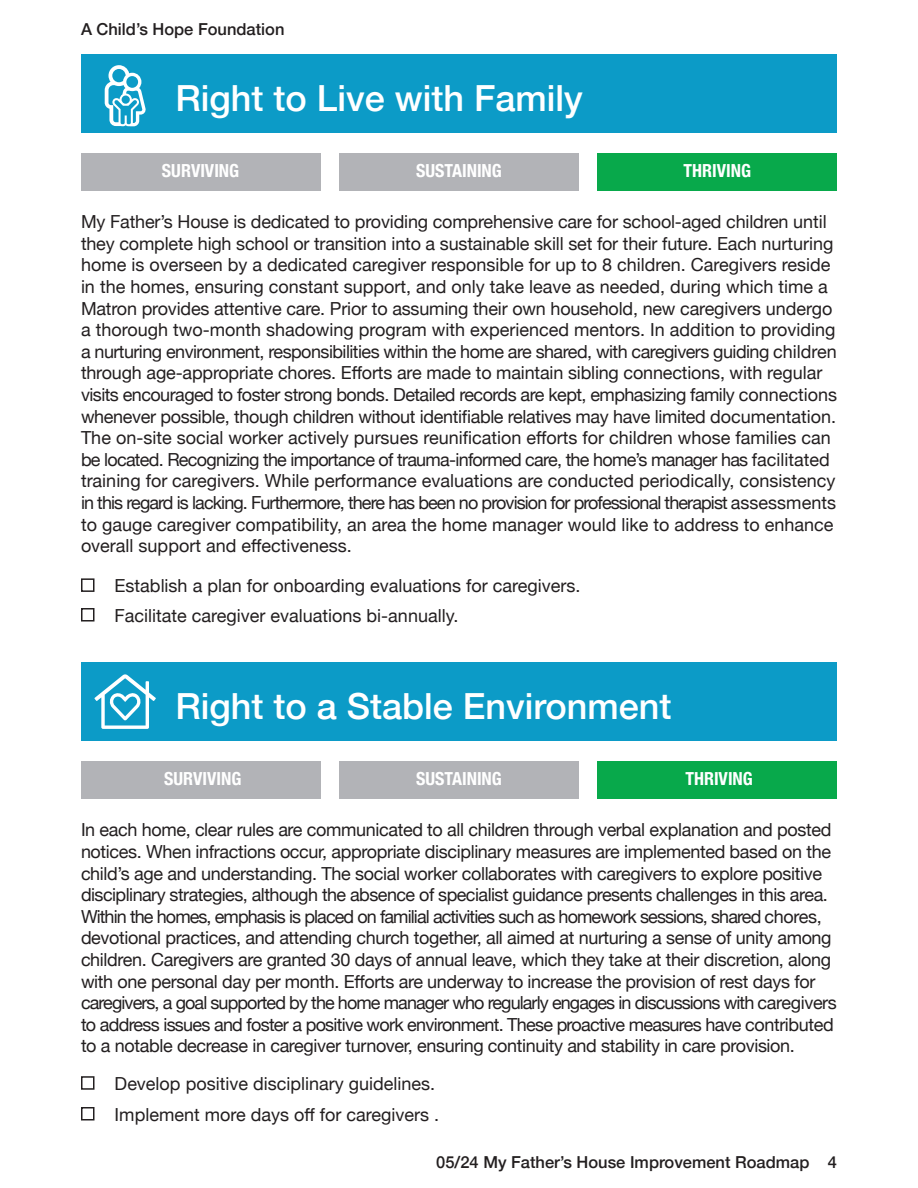
<style>
.page{position:relative;width:918px;height:1188px;background:#fff}
.page>*{position:absolute;margin:0;border:0;box-sizing:border-box;transform-origin:0 0}
.t1{font:500 36px "Helvetica Neue";color:#fff}
.Body{font:18px/21.6px "Helvetica Neue";letter-spacing:-.02em;color:#231f20}
.Body-2{font:18px "Helvetica Neue";color:#231f20}
.Table_Header{font:700 condensed 18px "Helvetica Neue";color:#fff}
.Numbering{font:500 16.5px "Helvetica Neue";color:#231f20}
</style>
<div class="page">
<div style="left:81px;top:54px;width:756px;height:79px;background:#0c9bc7"></div>
<div style="left:81px;top:662px;width:756px;height:79px;background:#0c9bc7"></div>
<svg style="left:95px;top:674px;width:61px;height:55px"></svg>
<div style="left:81px;top:1076px;width:13px;height:14px;border:2px solid #231f20"></div>
<div style="left:81px;top:1107px;width:13px;height:13px;border:2px solid #231f20"></div>
<svg style="left:105px;top:65px;width:41px;height:61px"></svg>
<div style="left:81px;top:578px;width:13px;height:14px;border:2px solid #231f20"></div>
<div style="left:81px;top:608px;width:13px;height:14px;border:2px solid #231f20"></div>
<div style="left:81px;top:153px;width:239px;height:38px;background:#b2b3b7"></div>
<div style="left:81px;top:761px;width:239px;height:38px;background:#b2b3b7"></div>
<div style="left:339px;top:153px;width:240px;height:38px;background:#b2b3b7"></div>
<div style="left:339px;top:761px;width:240px;height:38px;background:#b2b3b7"></div>
<div style="left:598px;top:153px;width:239px;height:38px;background:#08a94b"></div>
<div style="left:598px;top:761px;width:239px;height:38px;background:#08a94b"></div>
<p class="Numbering" style="left:81px;top:16px;width:205px">A Child’s Hope Foundation</p>
<h3 class="t1" style="left:176px;top:69px;width:409px">Right to Live with Family</h3>
<p class="Table_Header" style="left:162px;top:156px;width:79px">SURVIVING</p>
<p class="Table_Header" style="left:416px;top:156px;width:87px">SUSTAINING</p>
<p class="Table_Header" style="left:684px;top:156px;width:69px">THRIVING</p>
<p class="Body" style="left:81px;top:212px;width:758px">My Father’s House is dedicated to providing comprehensive care for school-aged children until they complete high school or transition into a sustainable skill set for their future. Each nurturing home is overseen by a dedicated caregiver responsible for up to 8 children. Caregivers reside in the homes, ensuring constant support, and only take leave as needed, during which time a Matron provides attentive care. Prior to assuming their own household, new caregivers undergo a thorough two-month shadowing program with experienced mentors. In addition to providing a nurturing environment, responsibilities within the home are shared, with caregivers guiding children through age-appropriate chores. Efforts are made to maintain sibling connections, with regular visits encouraged to foster strong bonds. Detailed records are kept, emphasizing family connections whenever possible, though children without identifiable relatives may have limited documentation.<br>The on-site social worker actively pursues reunification efforts for children whose families can be located. Recognizing the importance of trauma-informed care, the home’s manager has facilitated training for caregivers. While performance evaluations are conducted periodically, consistency in this regard is lacking. Furthermore, there has been no provision for professional therapist assessments to gauge caregiver compatibility, an area the home manager would like to address to enhance overall support and effectiveness.</p>
<p class="Body-2" style="left:115px;top:573px;width:467px">Establish a plan for onboarding evaluations for caregivers.</p>
<p class="Body-2" style="left:115px;top:602px;width:345px">Facilitate caregiver evaluations bi-annually.</p>
<h3 class="t1" style="left:176px;top:677px;width:498px">Right to a Stable Environment</h3>
<p class="Table_Header" style="left:164px;top:764px;width:79px">SURVIVING</p>
<p class="Table_Header" style="left:416px;top:764px;width:87px">SUSTAINING</p>
<p class="Table_Header" style="left:685px;top:764px;width:69px">THRIVING</p>
<p class="Body" style="left:81px;top:820px;width:757px">In each home, clear rules are communicated to all children through verbal explanation and posted notices. When infractions occur, appropriate disciplinary measures are implemented based on the child’s age and understanding. The social worker collaborates with caregivers to explore positive disciplinary strategies, although the absence of specialist guidance presents challenges in this area.<br>Within the homes, emphasis is placed on familial activities such as homework sessions, shared chores, devotional practices, and attending church together, all aimed at nurturing a sense of unity among children. Caregivers are granted 30 days of annual leave, which they take at their discretion, along with one personal day per month. Efforts are underway to increase the provision of rest days for caregivers, a goal supported by the home manager who regularly engages in discussions with caregivers to address issues and foster a positive work environment. These proactive measures have contributed to a notable decrease in caregiver turnover, ensuring continuity and stability in care provision.</p>
<p class="Body-2" style="left:115px;top:1070px;width:322px">Develop positive disciplinary guidelines.</p>
<p class="Body-2" style="left:115px;top:1101px;width:326px">Implement more days off for caregivers .</p>
<p class="Numbering" style="left:436px;top:1149px;width:402px">05/24 My Father’s House Improvement Roadmap 4</p>
</div>
